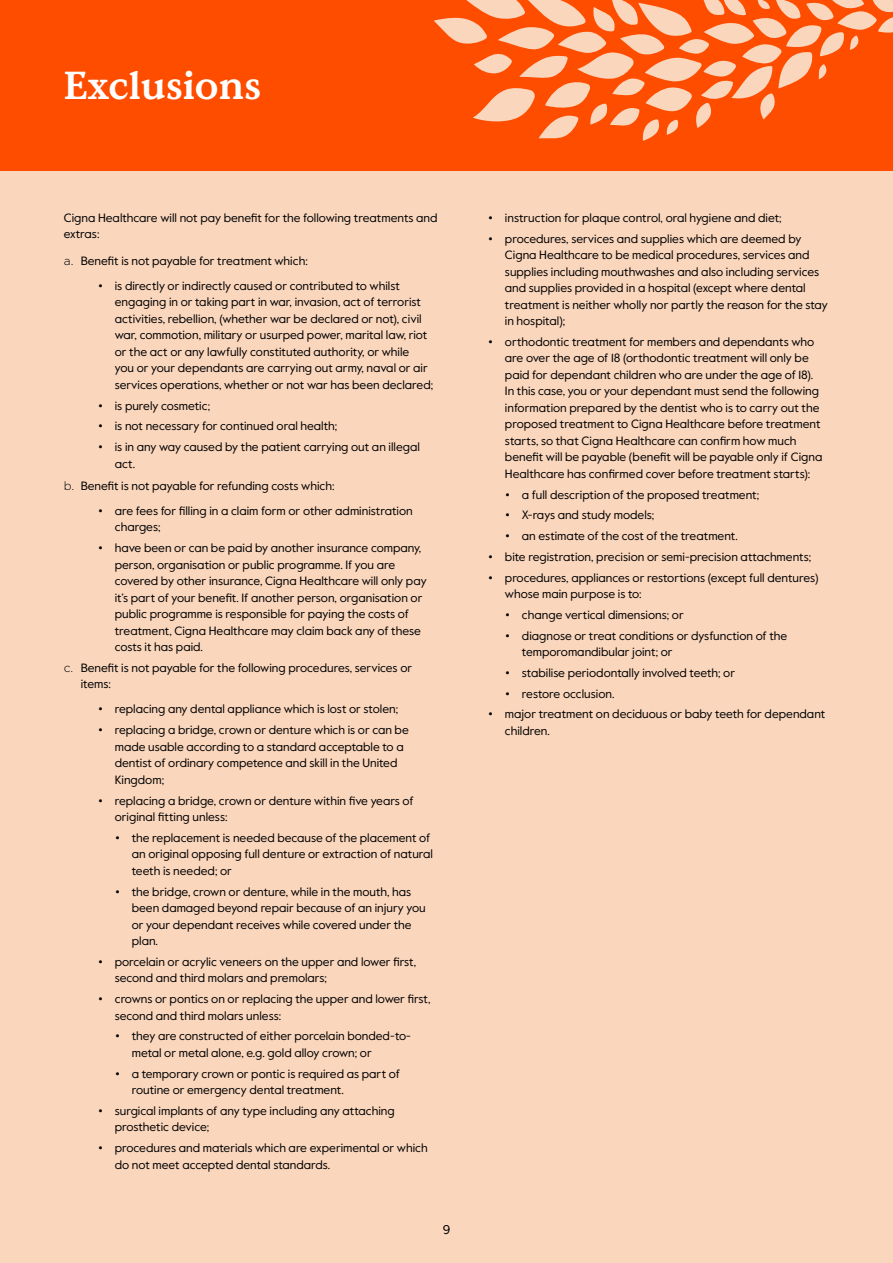
<style>
.page{position:relative;width:893px;height:1263px;background:#fad6bd}
.page>*{position:absolute;margin:0;border:0;box-sizing:border-box;transform-origin:0 0}
.t1{font:700 39px "Value Serif Pro";color:#fff}
.t2{font:12.6px "Value Sans Pro";color:#000}
.t3{font:12px/16.5px "Value Sans Pro";color:#000}
.s1{font-family:"Gotham";font-weight:300}
</style>
<div class="page">
<div style="left:0;top:0;width:893px;height:170px;background:#ff4d00"></div>
<svg style="left:434px;top:0;width:459px;height:141px"></svg>
<h1 class="t1" style="left:64px;top:62px;width:199px">Exclusions</h1>
<p class="t3" style="left:64px;top:210px;width:375px">Cigna Healthcare will not pay benefit for the following treatments and extras:</p>
<p class="t3" style="left:64px;top:253px;width:245px"><span class="s1">a.</span> Benefit is not payable for treatment which:</p>
<p class="t3" style="left:115px;top:278px;width:320px;text-indent:-17px"><span class="s1">•</span> is directly or indirectly caused or contributed to whilst engaging in or taking part in war, invasion, act of terrorist activities, rebellion, (whether war be declared or not), civil war, commotion, military or usurped power, marital law, riot or the act or any lawfully constituted authority, or while<br>you or your dependants are carrying out army, naval or air services operations, whether or not war has been declared;</p>
<p class="t3" style="left:98px;top:397px;width:114px"><span class="s1">•</span> is purely cosmetic;</p>
<p class="t3" style="left:98px;top:418px;width:241px"><span class="s1">•</span> is not necessary for continued oral health;</p>
<p class="t3" style="left:115px;top:439px;width:307px;text-indent:-17px"><span class="s1">•</span> is in any way caused by the patient carrying out an illegal act.</p>
<p class="t3" style="left:64px;top:478px;width:272px"><span class="s1">b.</span> Benefit is not payable for refunding costs which:</p>
<p class="t3" style="left:115px;top:503px;width:300px;text-indent:-17px"><span class="s1">•</span> are fees for filling in a claim form or other administration charges;</p>
<p class="t3" style="left:115px;top:540px;width:313px;text-indent:-17px"><span class="s1">•</span> have been or can be paid by another insurance company, person, organisation or public programme. If you are covered by other insurance, Cigna Healthcare will only pay it’s part of your benefit. If another person, organisation or public programme is responsible for paying the costs of treatment, Cigna Healthcare may claim back any of these costs it has paid.</p>
<p class="t3" style="left:81px;top:660px;width:333px;text-indent:-17px"><span class="s1">c.</span> Benefit is not payable for the following procedures, services or items:</p>
<p class="t3" style="left:98px;top:701px;width:302px"><span class="s1">•</span> replacing any dental appliance which is lost or stolen;</p>
<p class="t3" style="left:115px;top:722px;width:296px;text-indent:-17px"><span class="s1">•</span> replacing a bridge, crown or denture which is or can be made usable according to a standard acceptable to a dentist of ordinary competence and skill in the United Kingdom;</p>
<p class="t3" style="left:115px;top:792px;width:300px;text-indent:-17px"><span class="s1">•</span> replacing a bridge, crown or denture within five years of original fitting unless:</p>
<p class="t3" style="left:132px;top:829px;width:303px;text-indent:-17px"><span class="s1">•</span> the replacement is needed because of the placement of an original opposing full denture or extraction of natural teeth is needed; or</p>
<p class="t3" style="left:132px;top:883px;width:295px;text-indent:-17px"><span class="s1">•</span> the bridge, crown or denture, while in the mouth, has been damaged beyond repair because of an injury you or your dependant receives while covered under the plan.</p>
<p class="t3" style="left:115px;top:953px;width:303px;text-indent:-17px"><span class="s1">•</span> porcelain or acrylic veneers on the upper and lower first, second and third molars and premolars;</p>
<p class="t3" style="left:115px;top:991px;width:317px;text-indent:-17px"><span class="s1">•</span> crowns or pontics on or replacing the upper and lower first, second and third molars unless:</p>
<p class="t3" style="left:132px;top:1028px;width:281px;text-indent:-17px"><span class="s1">•</span> they are constructed of either porcelain bonded-to&shy;metal or metal alone, e.g. gold alloy crown; or</p>
<p class="t3" style="left:132px;top:1065px;width:270px;text-indent:-17px"><span class="s1">•</span> a temporary crown or pontic is required as part of routine or emergency dental treatment.</p>
<p class="t3" style="left:115px;top:1102px;width:282px;text-indent:-17px"><span class="s1">•</span> surgical implants of any type including any attaching prosthetic device;</p>
<p class="t3" style="left:115px;top:1140px;width:314px;text-indent:-17px"><span class="s1">•</span> procedures and materials which are experimental or which do not meet accepted dental standards.</p>
<p class="t2" style="left:443px;top:1222px;width:9px">9</p>
<p class="t3" style="left:488px;top:210px;width:295px"><span class="s1">•</span> instruction for plaque control, oral hygiene and diet;</p>
<p class="t3" style="left:505px;top:230px;width:325px;text-indent:-17px"><span class="s1">•</span> procedures, services and supplies which are deemed by Cigna Healthcare to be medical procedures, services and supplies including mouthwashes and also including services and supplies provided in a hospital (except where dental treatment is neither wholly nor partly the reason for the stay in hospital);</p>
<p class="t3" style="left:505px;top:334px;width:319px;text-indent:-17px"><span class="s1">•</span> orthodontic treatment for members and dependants who are over the age of 18 (orthodontic treatment will only be paid for dependant children who are under the age of 18).<br>In this case, you or your dependant must send the following information prepared by the dentist who is to carry out the proposed treatment to Cigna Healthcare before treatment starts, so that Cigna Healthcare can confirm how much benefit will be payable (benefit will be payable only if Cigna Healthcare has confirmed cover before treatment starts):</p>
<p class="t3" style="left:505px;top:486px;width:256px"><span class="s1">•</span> a full description of the proposed treatment;</p>
<p class="t3" style="left:505px;top:507px;width:151px"><span class="s1">•</span> X-rays and study models;</p>
<p class="t3" style="left:505px;top:528px;width:234px"><span class="s1">•</span> an estimate of the cost of the treatment.</p>
<p class="t3" style="left:488px;top:549px;width:325px"><span class="s1">•</span> bite registration, precision or semi-precision attachments;</p>
<p class="t3" style="left:505px;top:569px;width:315px;text-indent:-17px"><span class="s1">•</span> procedures, appliances or restortions (except full dentures) whose main purpose is to:</p>
<p class="t3" style="left:505px;top:607px;width:180px"><span class="s1">•</span> change vertical dimensions; or</p>
<p class="t3" style="left:522px;top:627px;width:267px;text-indent:-17px"><span class="s1">•</span> diagnose or treat conditions or dysfunction of the temporomandibular joint; or</p>
<p class="t3" style="left:505px;top:665px;width:232px"><span class="s1">•</span> stabilise periodontally involved teeth; or</p>
<p class="t3" style="left:505px;top:685px;width:111px"><span class="s1">•</span> restore occlusion.</p>
<p class="t3" style="left:505px;top:706px;width:322px;text-indent:-17px"><span class="s1">•</span> major treatment on deciduous or baby teeth for dependant children.</p>
</div>
